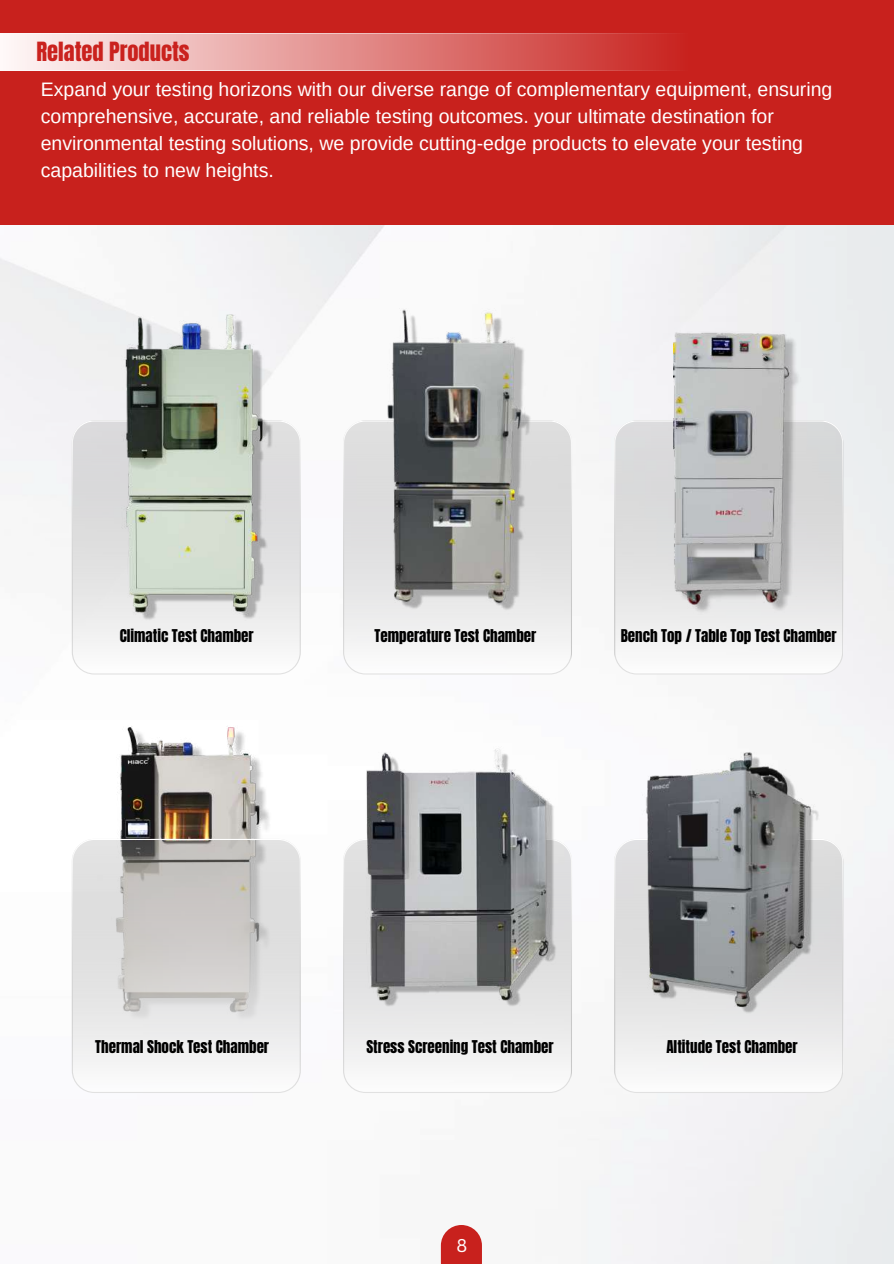
<style>
.page{position:relative;width:894px;height:1264px;background:#fff}
.page>*{position:absolute;margin:0;border:0;box-sizing:border-box;transform-origin:0 0}
.t1{font:22.5px "Anton";color:#ca221e}
.t2{font:19.5px/27px "Arimo";color:#fff}
.t3{font:18px "Canva Sans";color:#fff}
.t4{font:15px "Anton";color:#000}
</style>
<div class="page">
<svg style="left:441px;top:1224px;width:41px;height:39px;background:#ce3e3b"></svg>
<svg style="left:343px;top:420px;width:228px;height:254px"></svg>
<svg style="left:72px;top:639px;width:228px;height:35px"></svg>
<svg style="left:614px;top:420px;width:228px;height:254px"></svg>
<div style="left:0;top:0;width:893px;height:225px;background:#c8211d"></div>
<img style="left:364px;top:285px;width:210px;height:332px">
<img style="left:673px;top:314px;width:136px;height:315px">
<img style="left:70px;top:725px;width:249px;height:319px">
<svg style="left:343px;top:839px;width:228px;height:253px"></svg>
<svg style="left:72px;top:838px;width:228px;height:254px"></svg>
<svg style="left:614px;top:1019px;width:228px;height:73px"></svg>
<img style="left:362px;top:747px;width:201px;height:267px">
<img style="left:595px;top:747px;width:272px;height:272px">
<div style="left:0;top:34px;width:687px;height:36px;background:linear-gradient(to right,#fffafa,#c82420)"></div>
<img style="left:64px;top:304px;width:245px;height:335px">
<p class="t1" style="left:36px;top:35px;width:155px">Related Products</p>
<p class="t2" style="left:41px;top:76px;width:793px">Expand your testing horizons with our diverse range of complementary equipment, ensuring comprehensive, accurate, and reliable testing outcomes. your ultimate destination for environmental testing solutions, we provide cutting-edge products to elevate your testing capabilities to new heights.</p>
<p class="t4" style="left:120px;top:625px;width:135px">Climatic Test Chamber</p>
<p class="t4" style="left:374px;top:625px;width:163px">Temperature Test Chamber</p>
<p class="t4" style="left:620px;top:625px;width:217px">Bench Top / Table Top Test Chamber</p>
<p class="t4" style="left:95px;top:1036px;width:175px">Thermal Shock Test Chamber</p>
<p class="t4" style="left:366px;top:1036px;width:189px">Stress Screening Test Chamber</p>
<p class="t4" style="left:666px;top:1036px;width:133px">Altitude Test Chamber</p>
<p class="t3" style="left:456px;top:1232px;width:12px">8</p>
</div>
